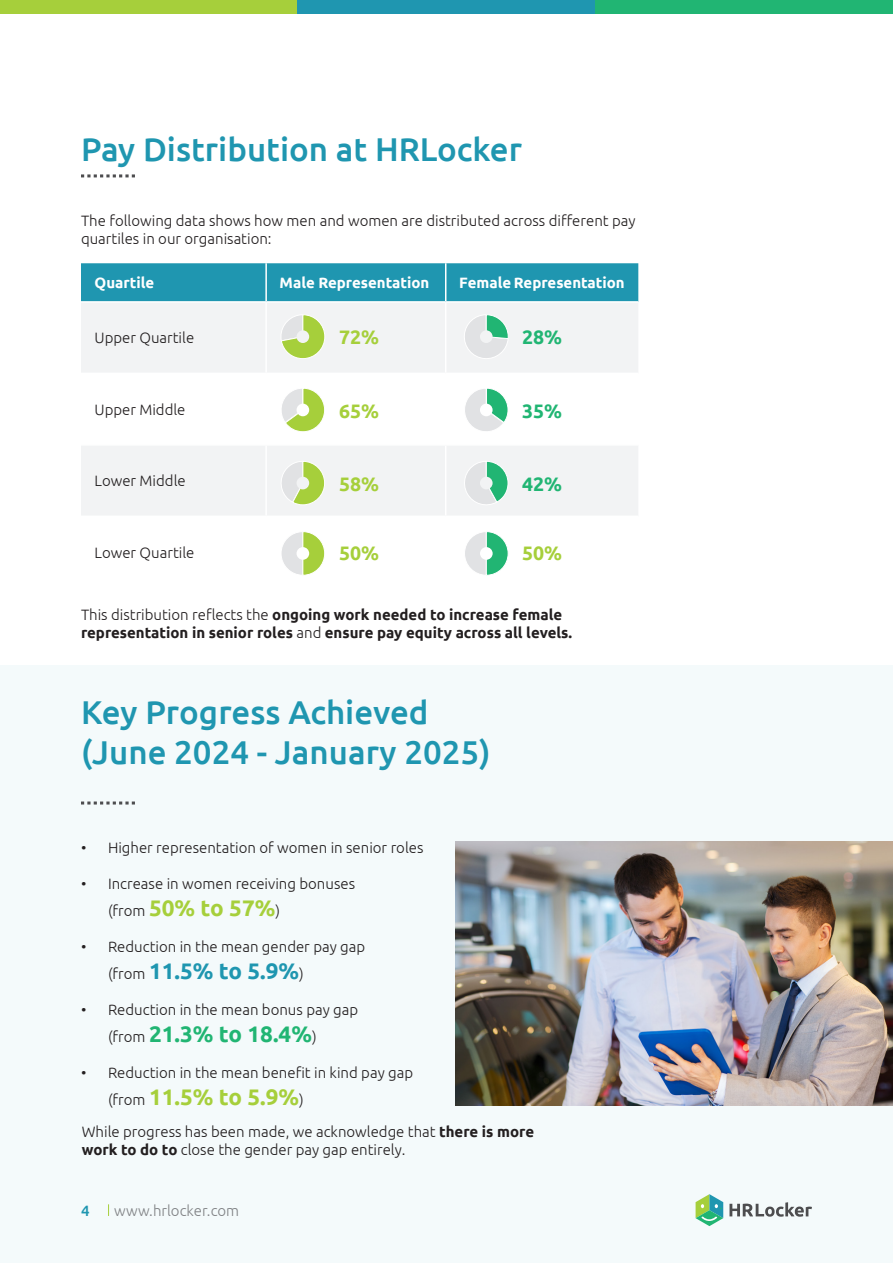
<style>
.page{position:relative;width:893px;height:1263px;background:#fff}
.page>*{position:absolute;margin:0;border:0;box-sizing:border-box;transform-origin:0 0}
.t1{font:500 33px "Ubuntu";color:#1f96b0}
.t2{font:700 22.5px "Ubuntu";color:#a6cf3b}
.t3{font:700 22.5px "Ubuntu";color:#21b573}
.t4{font:700 22.5px "Ubuntu";color:#1f96b0}
.t5{font:700 19.5px "Ubuntu";color:#a6cf3b}
.t6{font:700 19.5px "Ubuntu";color:#21b573}
.t7{font:300 15px/18px "Ubuntu";color:#231f20}
.t8{font:700 15px/18px "Ubuntu";color:#231f20}
.t9{font:700 15px "Ubuntu";color:#fff}
.t10{font:300 15px "Ubuntu";color:#808285}
.t11{font:500 15px "Ubuntu";color:#1f96b0}
.s1{font-weight:300}
.s2{font-weight:300;font-size:15px;color:#231f20}
.s3{font-weight:700}
</style>
<div class="page">
<div style="left:0;top:0;width:298px;height:14px;background:#a6cf3b"></div>
<div style="left:298px;top:0;width:297px;height:14px;background:#1f96b0"></div>
<div style="left:595px;top:0;width:298px;height:14px;background:#21b573"></div>
<div style="left:0;top:665px;width:893px;height:598px;background:#f4fafb"></div>
<svg style="left:729px;top:1202px;width:83px;height:15px"></svg>
<svg style="left:696px;top:1194px;width:27px;height:32px"></svg>
<svg style="left:108px;top:1204px;width:1px;height:12px"></svg>
<div style="left:81px;top:263px;width:557px;height:38px;background:#1f96b0"></div>
<svg style="left:81px;top:303px;width:557px;height:212px;fill:#f2f3f4"></svg>
<hr style="left:265px;top:263px;width:2px;height:38px;background:#fff">
<hr style="left:445px;top:263px;width:1px;height:38px;background:#fff">
<hr style="left:265px;top:303px;width:2px;height:70px;background:#fff">
<hr style="left:445px;top:303px;width:1px;height:70px;background:#fff">
<hr style="left:81px;top:373px;width:185px;height:1px;background:#fff">
<hr style="left:266px;top:373px;width:180px;height:1px;background:#fff">
<hr style="left:265px;top:374px;width:2px;height:70px;background:#fff">
<hr style="left:446px;top:373px;width:192px;height:1px;background:#fff">
<hr style="left:445px;top:374px;width:1px;height:70px;background:#fff">
<hr style="left:81px;top:444px;width:185px;height:2px;background:#fff">
<hr style="left:266px;top:444px;width:180px;height:2px;background:#fff">
<hr style="left:265px;top:446px;width:2px;height:69px;background:#fff">
<hr style="left:446px;top:444px;width:192px;height:2px;background:#fff">
<hr style="left:445px;top:446px;width:1px;height:69px;background:#fff">
<svg style="left:281px;top:531px;width:44px;height:45px"></svg>
<svg style="left:461px;top:461px;width:47px;height:47px"></svg>
<svg style="left:462px;top:388px;width:46px;height:47px"></svg>
<svg style="left:278px;top:388px;width:47px;height:44px"></svg>
<svg style="left:81px;top:174px;width:54px;height:3px"></svg>
<svg style="left:81px;top:801px;width:54px;height:3px"></svg>
<svg style="left:279px;top:314px;width:46px;height:45px"></svg>
<svg style="left:463px;top:314px;width:46px;height:46px"></svg>
<div style="left:297px;top:330px;width:12px;height:13px;background:#f2f3f4;border-radius:50%"></div>
<div style="left:297px;top:404px;width:12px;height:12px;background:#fff;border-radius:50%"></div>
<div style="left:480px;top:330px;width:13px;height:13px;background:#f2f3f4;border-radius:50%"></div>
<div style="left:480px;top:404px;width:13px;height:12px;background:#fff;border-radius:50%"></div>
<div style="left:480px;top:477px;width:13px;height:12px;background:#f2f3f4;border-radius:50%"></div>
<svg style="left:278px;top:461px;width:47px;height:44px"></svg>
<div style="left:297px;top:477px;width:12px;height:12px;background:#f2f3f4;border-radius:50%"></div>
<div style="left:297px;top:547px;width:12px;height:13px;background:#fff;border-radius:50%"></div>
<svg style="left:465px;top:531px;width:43px;height:45px"></svg>
<div style="left:480px;top:547px;width:13px;height:13px;background:#fff;border-radius:50%"></div>
<img style="left:455px;top:841px;width:438px;height:264px">
<p class="t1" style="left:81px;top:128px;width:443px">Pay Distribution at HRLocker</p>
<p class="t7" style="left:81px;top:211px;width:556px">The following data shows how men and women are distributed across different pay quartiles in our organisation:</p>
<p class="t9" style="left:94px;top:274px;width:61px">Quartile</p>
<p class="t9" style="left:280px;top:274px;width:151px">Male Representation</p>
<p class="t9" style="left:459px;top:274px;width:167px">Female Representation</p>
<p class="t7" style="left:94px;top:329px;width:101px">Upper Quartile</p>
<p class="t5" style="left:339px;top:325px;width:42px">72%</p>
<p class="t6" style="left:522px;top:325px;width:42px">28%</p>
<p class="t7" style="left:94px;top:400px;width:93px">Upper Middle</p>
<p class="t5" style="left:339px;top:399px;width:42px">65%</p>
<p class="t6" style="left:522px;top:399px;width:42px">35%</p>
<p class="t7" style="left:94px;top:472px;width:93px">Lower Middle</p>
<p class="t5" style="left:339px;top:472px;width:42px">58%</p>
<p class="t6" style="left:522px;top:472px;width:42px">42%</p>
<p class="t7" style="left:94px;top:543px;width:101px">Lower Quartile</p>
<p class="t5" style="left:339px;top:541px;width:42px">50%</p>
<p class="t5" style="left:522px;top:541px;width:42px">50%</p>
<p class="t8" style="left:81px;top:606px;width:493px"><span class="s1">This distribution reflects the</span> ongoing work needed to increase female representation in senior roles <span class="s1">and</span> ensure pay equity across all levels.</p>
<p class="t1" style="left:81px;top:691px;width:349px">Key Progress Achieved</p>
<p class="t1" style="left:81px;top:731px;width:411px">(June 2024 - January 2025)</p>
<p class="t7" style="left:81px;top:838px;width:344px">• Higher representation of women in senior roles</p>
<p class="t7" style="left:81px;top:874px;width:276px">• Increase in women receiving bonuses</p>
<p class="t2" style="left:108px;top:894px;width:174px"><span class="s2">(from</span> 50% to 57%<span class="s2">)</span></p>
<p class="t7" style="left:81px;top:937px;width:286px">• Reduction in the mean gender pay gap</p>
<p class="t4" style="left:108px;top:957px;width:197px"><span class="s2">(from</span> 11.5% to 5.9%<span class="s2">)</span></p>
<p class="t7" style="left:81px;top:1000px;width:279px">• Reduction in the mean bonus pay gap</p>
<p class="t3" style="left:108px;top:1020px;width:210px"><span class="s2">(from</span> 21.3% to 18.4%<span class="s2">)</span></p>
<p class="t7" style="left:81px;top:1063px;width:334px">• Reduction in the mean benefit in kind pay gap</p>
<p class="t2" style="left:108px;top:1083px;width:197px"><span class="s2">(from</span> 11.5% to 5.9%<span class="s2">)</span></p>
<p class="t7" style="left:82px;top:1122px;width:454px">While progress has been made, we acknowledge that <span class="s3">there is more work to do to</span> close the gender pay gap entirely.</p>
<p class="t11" style="left:81px;top:1201px;width:10px">4</p>
<p class="t10" style="left:114px;top:1201px;width:126px">www.hrlocker.com</p>
</div>
